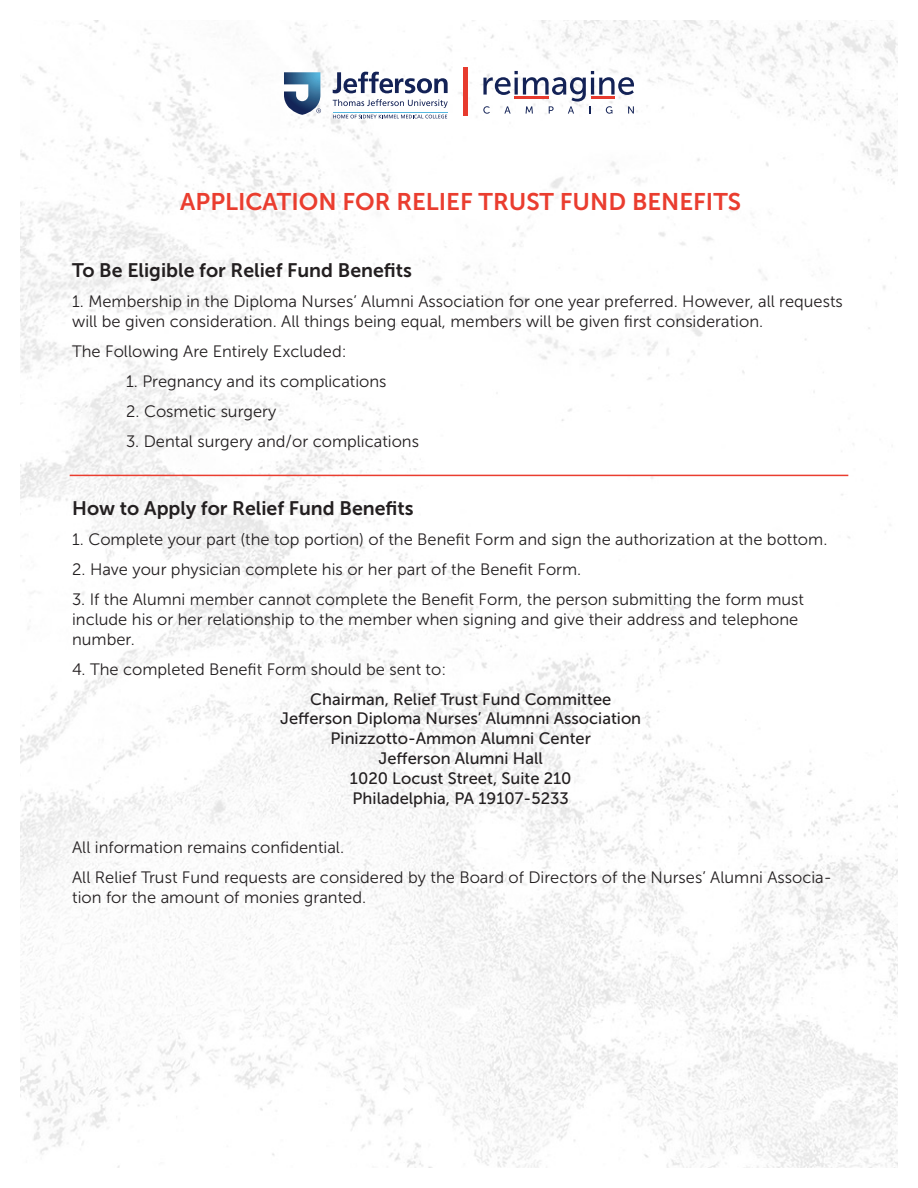
<style>
.page{position:relative;width:918px;height:1188px;background:#fff}
.page>*{position:absolute;margin:0;border:0;box-sizing:border-box;transform-origin:0 0}
.t1{font:24px "Museo Sans 700";color:#ea3d2f}
.t2{font:19.5px "Museo Sans 700";color:#231f20}
.t3{font:16.5px/19.8px "Museo Sans 300";color:#231f20}
.t4{font:16.5px "Museo Sans 500";color:#231f20}
</style>
<div class="page">
<img style="left:20px;top:20px;width:878px;height:1148px">
<hr style="left:463px;top:67px;width:4px;height:49px;background:#e73b2e">
<svg style="left:483px;top:71px;width:151px;height:43px"></svg>
<hr style="left:515px;top:97px;width:34px;height:2px;background:#e73b2e">
<hr style="left:591px;top:96px;width:24px;height:3px;background:#e73b2e">
<svg style="left:333px;top:72px;width:115px;height:21px"></svg>
<svg style="left:333px;top:99px;width:115px;height:9px"></svg>
<svg style="left:333px;top:115px;width:114px;height:3px"></svg>
<hr style="left:333px;top:112px;width:114px;height:1px;background:#54b7df">
<svg style="left:284px;top:72px;width:37px;height:43px"></svg>
<hr style="left:70px;top:475px;width:778px;height:1px;background:#ea3d2f">
<p class="t1" style="left:180px;top:189px;width:562px">APPLICATION FOR RELIEF TRUST FUND BENEFITS</p>
<p class="t2" style="left:72px;top:259px;width:341px">To Be Eligible for Relief Fund Benefits</p>
<p class="t3" style="left:72px;top:291px;width:772px">1. Membership in the Diploma Nurses’ Alumni Association for one year preferred. However, all requests will be given consideration. All things being equal, members will be given first consideration.</p>
<p class="t3" style="left:72px;top:341px;width:276px">The Following Are Entirely Excluded:</p>
<p class="t3" style="left:126px;top:371px;width:262px">1. Pregnancy and its complications</p>
<p class="t3" style="left:126px;top:401px;width:152px">2. Cosmetic surgery</p>
<p class="t3" style="left:126px;top:431px;width:294px">3. Dental surgery and/or complications</p>
<p class="t2" style="left:72px;top:497px;width:343px">How to Apply for Relief Fund Benefits</p>
<p class="t3" style="left:72px;top:530px;width:757px">1. Complete your part (the top portion) of the Benefit Form and sign the authorization at the bottom.</p>
<p class="t3" style="left:72px;top:560px;width:511px">2. Have your physician complete his or her part of the Benefit Form.</p>
<p class="t3" style="left:72px;top:590px;width:733px">3. If the Alumni member cannot complete the Benefit Form, the person submitting the form must include his or her relationship to the member when signing and give their address and telephone number.</p>
<p class="t3" style="left:72px;top:659px;width:376px">4. The completed Benefit Form should be sent to:</p>
<p class="t4" style="left:310px;top:690px;width:303px">Chairman, Relief Trust Fund Committee</p>
<p class="t4" style="left:280px;top:710px;width:363px">Jefferson Diploma Nurses’ Alumnni Association</p>
<p class="t4" style="left:331px;top:730px;width:262px">Pinizzotto-Ammon Alumni Center</p>
<p class="t4" style="left:379px;top:749px;width:166px">Jefferson Alumni Hall</p>
<p class="t4" style="left:350px;top:769px;width:223px">1020 Locust Street, Suite 210</p>
<p class="t4" style="left:353px;top:789px;width:218px">Philadelphia, PA 19107-5233</p>
<p class="t3" style="left:72px;top:838px;width:273px">All information remains confidential.</p>
<p class="t3" style="left:72px;top:868px;width:761px">All Relief Trust Fund requests are considered by the Board of Directors of the Nurses’ Alumni Associa&shy;tion for the amount of monies granted.</p>
</div>
